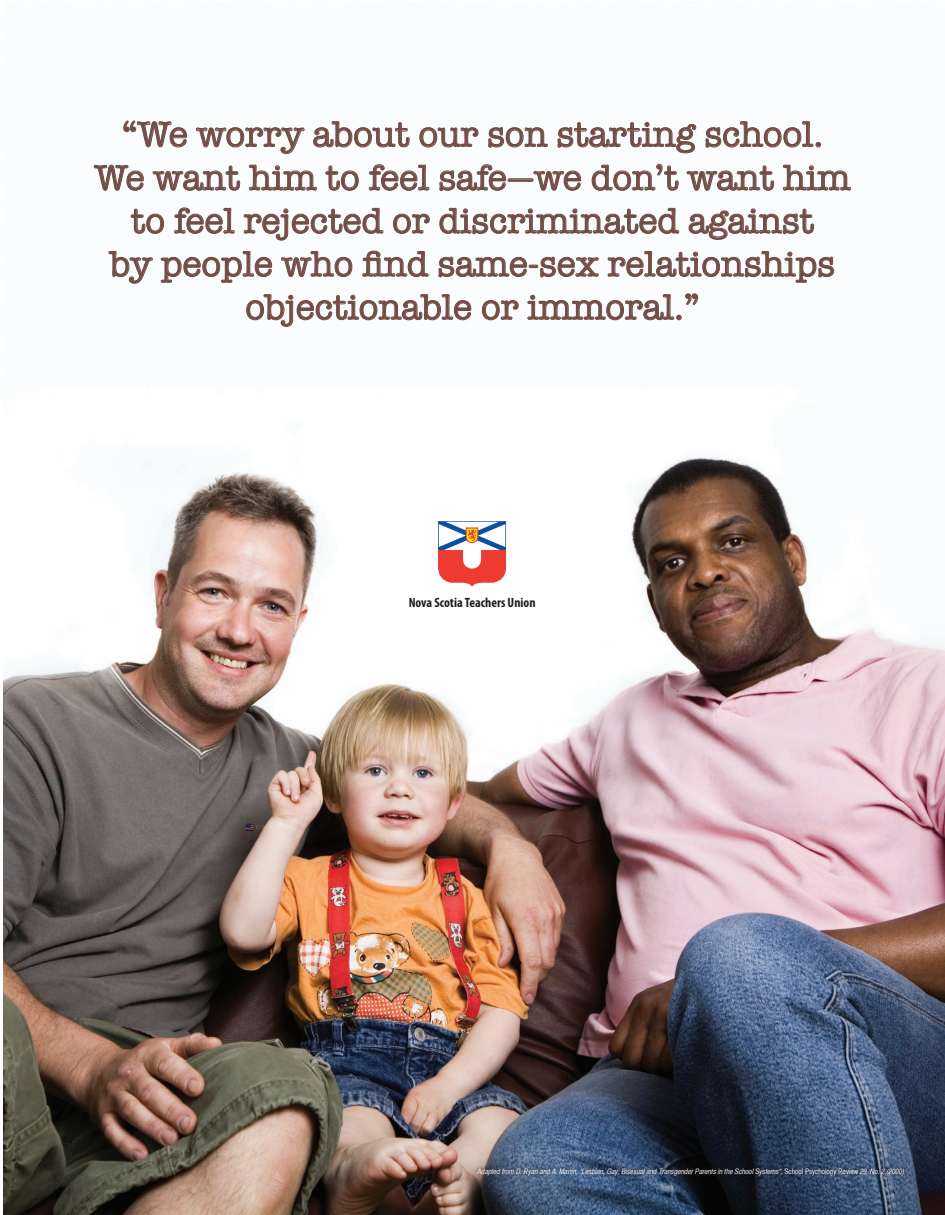
<style>
.page{position:relative;width:945px;height:1215px;background:#fff}
.page>*{position:absolute;margin:0;border:0;box-sizing:border-box;transform-origin:0 0}
.t1{font:36px/43.2px "American Typewriter";color:#724d45;text-align:center}
.t2{font:700 condensed 13.5px "Myriad Pro";color:#231f20}
.t3{font:7.5px "Helvetica CY Oblique";color:#fff}
.s1{font-family:"Helvetica CY Plain"}
</style>
<div class="page">
<img style="left:3px;top:120px;width:942px;height:1095px">
<svg style="left:123px;top:121px;width:64px;height:26px"></svg>
<svg style="left:196px;top:127px;width:109px;height:27px"></svg>
<svg style="left:313px;top:122px;width:97px;height:25px"></svg>
<svg style="left:420px;top:127px;width:58px;height:20px"></svg>
<svg style="left:488px;top:127px;width:60px;height:21px"></svg>
<svg style="left:558px;top:122px;width:138px;height:31px"></svg>
<svg style="left:706px;top:122px;width:115px;height:26px"></svg>
<svg style="left:94px;top:165px;width:50px;height:26px"></svg>
<svg style="left:153px;top:166px;width:87px;height:25px"></svg>
<svg style="left:249px;top:165px;width:68px;height:25px"></svg>
<svg style="left:326px;top:166px;width:33px;height:25px"></svg>
<svg style="left:369px;top:164px;width:60px;height:27px"></svg>
<svg style="left:440px;top:164px;width:66px;height:27px"></svg>
<div style="left:508px;top:179px;width:25px;height:2px;border:1px solid #724d45"></div>
<svg style="left:534px;top:171px;width:47px;height:20px"></svg>
<svg style="left:592px;top:164px;width:87px;height:27px"></svg>
<svg style="left:687px;top:166px;width:87px;height:25px"></svg>
<svg style="left:783px;top:165px;width:68px;height:25px"></svg>
<svg style="left:131px;top:209px;width:33px;height:25px"></svg>
<svg style="left:174px;top:208px;width:61px;height:26px"></svg>
<svg style="left:244px;top:208px;width:139px;height:32px"></svg>
<svg style="left:393px;top:214px;width:37px;height:20px"></svg>
<svg style="left:440px;top:208px;width:239px;height:26px"></svg>
<svg style="left:689px;top:209px;width:125px;height:31px"></svg>
<svg style="left:109px;top:251px;width:44px;height:33px"></svg>
<svg style="left:161px;top:251px;width:111px;height:32px"></svg>
<svg style="left:281px;top:251px;width:71px;height:26px"></svg>
<svg style="left:363px;top:251px;width:66px;height:26px"></svg>
<svg style="left:439px;top:257px;width:160px;height:20px"></svg>
<svg style="left:608px;top:251px;width:226px;height:32px"></svg>
<svg style="left:246px;top:294px;width:225px;height:33px"></svg>
<svg style="left:482px;top:300px;width:37px;height:20px"></svg>
<svg style="left:528px;top:294px;width:170px;height:26px"></svg>
<img style="left:437px;top:520px;width:70px;height:68px">
<svg style="left:473px;top:1164px;width:434px;height:15px;background:#35435a"></svg>
<p class="t1" style="left:94px;top:113px;width:758px">“We worry about our son starting school.<br>We want him to feel safe—we don’t want him to feel rejected or discriminated against<br>by people who find same-sex relationships objectionable or immoral.”</p>
<p class="t2" style="left:409px;top:594px;width:128px">Nova Scotia Teachers Union</p>
<p class="t3" style="left:477px;top:1167px;width:429px">Adapted from D. Ryan and A. Martin, “Lesbian, Gay, Bisexual and Transgender Parents in the School Systems”, <span class="s1">School Psychology Review</span> 29, No. 2 (2000)</p>
</div>
